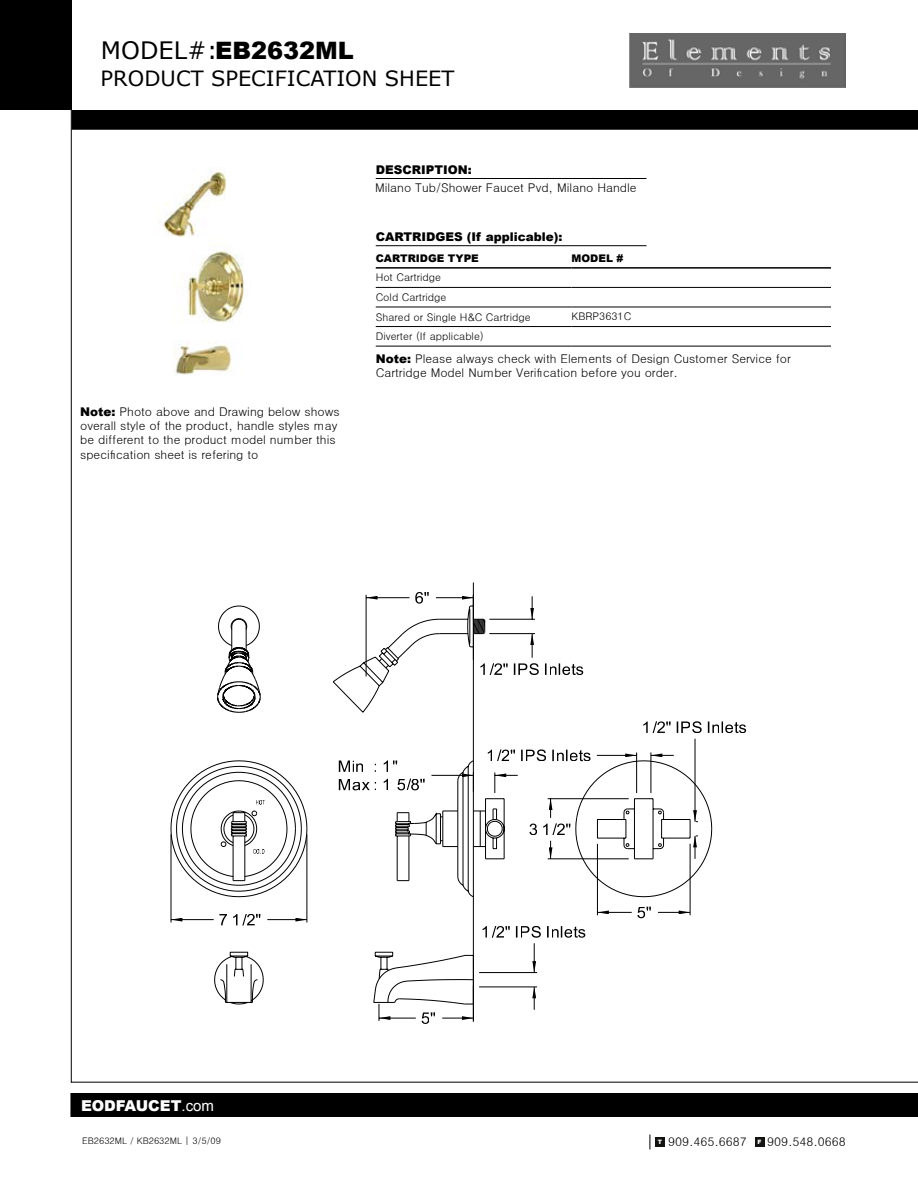
<style>
.page{position:relative;width:918px;height:1188px;background:#fff}
.page>*{position:absolute;margin:0;border:0;box-sizing:border-box;transform-origin:0 0}
.t1{font:900 24px "Arial";color:#000}
.t2{font:21px "Verdana";color:#000}
.t3{font:900 15px "Arial";color:#fff}
.t4{font:12px/14.4px "Dotum";color:#000}
.t5{font:900 12px "Arial";color:#000}
.t6{font:10.5px/19.5px "Dotum";color:#000}
.t7{font:900 10.5px "Arial";color:#000}
.t8{font:9px "Dotum";color:#000}
.t9{font:900 6px "Arial";color:#fff}
.s1{font-family:"Verdana";font-weight:400}
.s2{font-family:"Arial";font-weight:900}
.s3{font-weight:400}
</style>
<div class="page">
<svg style="left:650px;top:1134px;width:1px;height:15px"></svg>
<div style="left:655px;top:1137px;width:10px;height:9px;background:#131311"></div>
<div style="left:755px;top:1137px;width:9px;height:9px;background:#131311"></div>
<div style="left:0;top:0;width:72px;height:110px;background:#000"></div>
<hr style="left:71px;top:87px;width:1px;height:996px;background:#000">
<div style="left:71px;top:1094px;width:846px;height:22px;background:#000"></div>
<div style="left:70px;top:1093px;width:848px;height:24px;border:2px solid #000"></div>
<hr style="left:71px;top:1082px;width:847px;height:1px;background:#000">
<img style="left:630px;top:33px;width:216px;height:54px">
<div style="left:72px;top:111px;width:845px;height:18px;background:#000"></div>
<div style="left:72px;top:110px;width:846px;height:20px;border:2px solid #000"></div>
<hr style="left:376px;top:178px;width:270px;height:1px;background:#000">
<hr style="left:376px;top:245px;width:270px;height:1px;background:#000">
<hr style="left:376px;top:267px;width:196px;height:2px;background:#000">
<hr style="left:572px;top:267px;width:259px;height:2px;background:#000">
<hr style="left:376px;top:287px;width:196px;height:1px;background:#000">
<hr style="left:572px;top:287px;width:259px;height:1px;background:#000">
<hr style="left:376px;top:307px;width:196px;height:1px;background:#000">
<hr style="left:572px;top:307px;width:259px;height:1px;background:#000">
<hr style="left:376px;top:326px;width:196px;height:1px;background:#000">
<hr style="left:572px;top:326px;width:259px;height:1px;background:#000">
<hr style="left:376px;top:346px;width:196px;height:1px;background:#000">
<hr style="left:572px;top:346px;width:259px;height:1px;background:#000">
<hr style="left:917px;top:0;width:1px;height:110px;background:#000">
<img style="left:163px;top:171px;width:81px;height:204px">
<svg style="left:171px;top:592px;width:575px;height:432px"></svg>
<p class="t1" style="left:101px;top:33px;width:254px"><span class="s1">MODEL#:</span>EB2632ML</p>
<p class="t2" style="left:101px;top:65px;width:355px">PRODUCT SPECIFICATION SHEET</p>
<p class="t5" style="left:376px;top:161px;width:97px">DESCRIPTION:</p>
<p class="t4" style="left:375px;top:181px;width:263px">Milano Tub/Shower Faucet Pvd, Milano Handle</p>
<p class="t4" style="left:80px;top:404px;width:261px"><span class="s2">Note:</span> Photo above and Drawing below shows overall style of the product, handle styles may be different to the product model number this specification sheet is refering to</p>
<p class="t5" style="left:376px;top:228px;width:188px">CARTRIDGES (If applicable):</p>
<p class="t7" style="left:376px;top:250px;width:105px">CARTRIDGE TYPE</p>
<p class="t7" style="left:572px;top:250px;width:53px">MODEL #</p>
<p class="t6" style="left:376px;top:268px;width:156px">Hot Cartridge<br>Cold Cartridge<br>Shared or Single H&amp;C Cartridge<br>Diverter (If applicable)</p>
<p class="t4" style="left:376px;top:351px;width:417px"><span class="s2">Note:</span> Please always check with Elements of Design Customer Service for<br>Cartridge Model Number Verification before you order.</p>
<p class="t6" style="left:572px;top:306px;width:61px">KBRP3631C</p>
<p class="t3" style="left:81px;top:1095px;width:135px">EODFAUCET<span class="s3">.com</span></p>
<p class="t8" style="left:82px;top:1136px;width:140px">EB2632ML / KB2632ML | 3/5/09</p>
<p class="t4" style="left:658px;top:1134px;width:91px"><sup>T</sup> 909.465.6687</p>
<p class="t4" style="left:767px;top:1134px;width:80px">909.548.0668</p>
<p class="t9" style="left:758px;top:1137px;width:6px">F</p>
</div>
